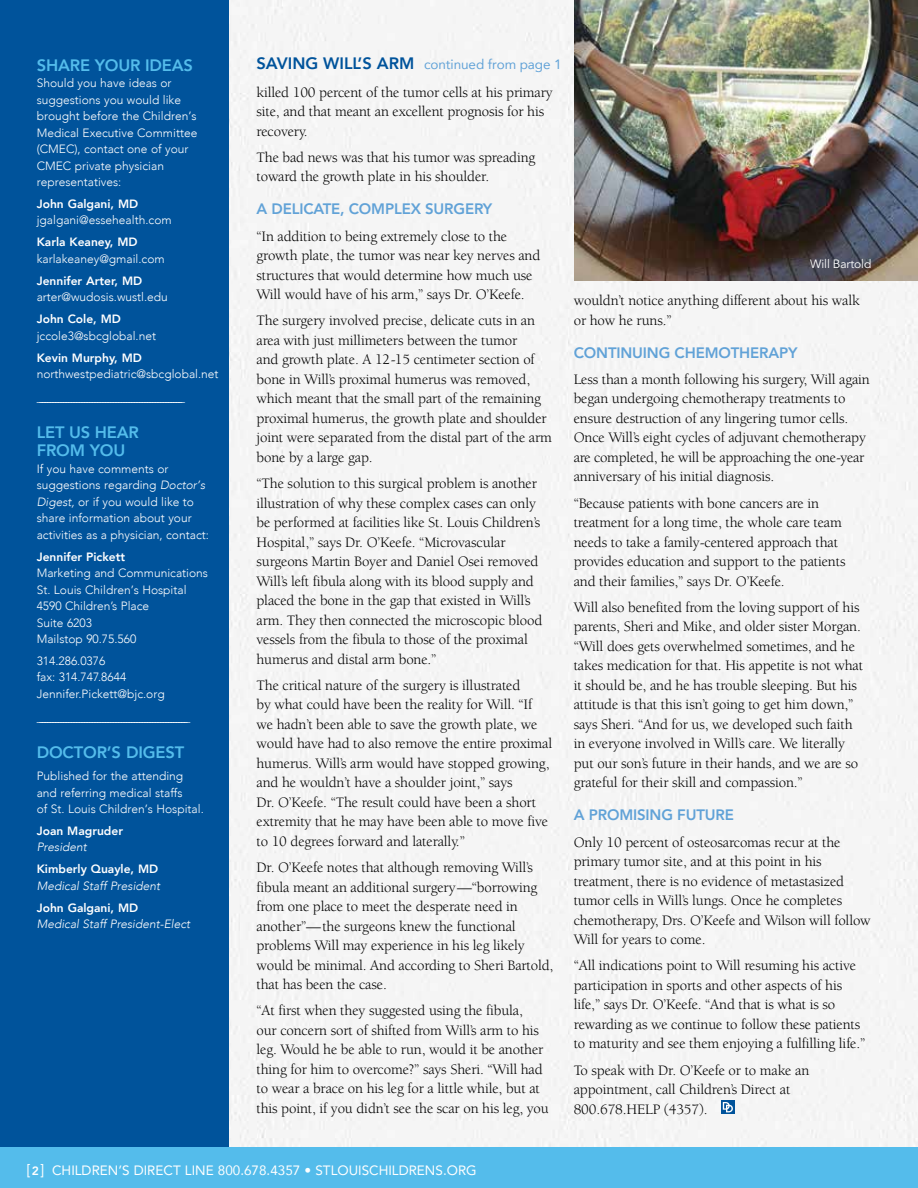
<style>
.page{position:relative;width:918px;height:1188px;background:#fff}
.page>*{position:absolute;margin:0;border:0;box-sizing:border-box;transform-origin:0 0}
.t1{font:800 16.5px/18px "Avenir";letter-spacing:-.01em;color:#54bceb}
.t2{font:800 15px "Avenir LT Std";letter-spacing:-.01em;color:#61a2d7}
.t3{font:14.85px/19.5px "Berkeley Std";letter-spacing:-.01em;color:#000}
.t4{font:13.5px "Avenir";color:#fff}
.t5{font:13.5px "Avenir";letter-spacing:-.005em;color:#61a2d7}
.t6{font:300 13.2px "Avenir";color:#fff}
.t7{font:300 12px/16.5px "Avenir";color:#fff}
.t8{font:800 12px "Avenir";color:#fff}
.t9{font:italic 300 12px "Avenir";color:#fff}
.t10{font:12px "Avenir LT Std";letter-spacing:-.01em;color:#fff}
.s1{font-style:italic}
.s2{font-weight:800;font-size:16.5px;color:#00539b}
.s3{font-size:15px}
.s4{font-weight:800;font-size:12px}
</style>
<div class="page">
<div style="left:229px;top:0;width:689px;height:1148px;background:#f5f5f5"></div>
<div style="left:0;top:0;width:229px;height:1188px;background:#00539b"></div>
<svg style="left:721px;top:1100px;width:13px;height:14px"></svg>
<svg style="left:723px;top:1102px;width:10px;height:10px"></svg>
<img style="left:575px;top:0;width:343px;height:281px">
<div style="left:0;top:1148px;width:918px;height:40px;background:#54bceb"></div>
<p class="t1" style="left:37px;top:56px;width:158px">SHARE YOUR IDEAS</p>
<p class="t7" style="left:37px;top:75px;width:162px">Should you have ideas or suggestions you would like brought before the Children’s<br>Medical Executive Committee (CMEC), contact one of your<br>CMEC private physician representatives:</p>
<p class="t8" style="left:37px;top:194px;width:103px">John Galgani, MD</p>
<p class="t7" style="left:37px;top:212px;width:136px">jgalgani@essehealth.com</p>
<p class="t8" style="left:37px;top:233px;width:102px">Karla Keaney, MD</p>
<p class="t7" style="left:37px;top:250px;width:130px">karlakeaney@gmail.com</p>
<p class="t8" style="left:37px;top:271px;width:107px">Jennifer Arter, MD</p>
<p class="t7" style="left:37px;top:289px;width:133px">arter@wudosis.wustl.edu</p>
<p class="t8" style="left:37px;top:310px;width:86px">John Cole, MD</p>
<p class="t7" style="left:37px;top:327px;width:121px">jccole3@sbcglobal.net</p>
<p class="t8" style="left:37px;top:348px;width:107px">Kevin Murphy, MD</p>
<p class="t7" style="left:37px;top:366px;width:183px">northwestpediatric@sbcglobal.net</p>
<p class="t6" style="left:37px;top:389px;width:150px">_______________________________________________________</p>
<p class="t1" style="left:37px;top:423px;width:104px">LET US HEAR<br>FROM YOU</p>
<p class="t7" style="left:37px;top:460px;width:174px">If you have comments or suggestions regarding <span class="s1">Doctor’s<br>Digest,</span> or if you would like to share information about your activities as a physician, contact:</p>
<p class="t8" style="left:37px;top:547px;width:90px">Jennifer Pickett</p>
<p class="t7" style="left:37px;top:565px;width:173px">Marketing and Communications<br>St. Louis Children’s Hospital<br>4590 Children’s Place<br>Suite 6203<br>Mailstop 90.75.560</p>
<p class="t7" style="left:37px;top:653px;width:130px">314.286.0376<br>fax: 314.747.8644<br>Jennifer.Pickett@bjc.org</p>
<p class="t6" style="left:37px;top:709px;width:155px">_________________________________________________________</p>
<p class="t1" style="left:37px;top:743px;width:149px">DOCTOR’S DIGEST</p>
<p class="t7" style="left:37px;top:768px;width:169px">Published for the attending and referring medical staffs<br>of St. Louis Children’s Hospital.</p>
<p class="t8" style="left:37px;top:821px;width:88px">Joan Magruder</p>
<p class="t9" style="left:37px;top:840px;width:52px">President</p>
<p class="t8" style="left:37px;top:860px;width:123px">Kimberly Quayle, MD</p>
<p class="t9" style="left:37px;top:879px;width:125px">Medical Staff President</p>
<p class="t8" style="left:37px;top:898px;width:103px">John Galgani, MD</p>
<p class="t9" style="left:37px;top:917px;width:155px">Medical Staff President-Elect</p>
<p class="t5" style="left:256px;top:54px;width:307px"><span class="s2">SAVING WILL’S ARM</span> continued from page 1</p>
<p class="t3" style="left:256px;top:82px;width:298px">killed 100 percent of the tumor cells at his primary site, and that meant an excellent prognosis for his recovery.</p>
<p class="t3" style="left:256px;top:148px;width:280px">The bad news was that his tumor was spreading toward the growth plate in his shoulder.</p>
<p class="t2" style="left:256px;top:200px;width:237px">A DELICATE, COMPLEX SURGERY</p>
<p class="t3" style="left:256px;top:226px;width:285px">“In addition to being extremely close to the growth plate, the tumor was near key nerves and structures that would determine how much use Will would have of his arm,” says Dr. O’Keefe.</p>
<p class="t3" style="left:256px;top:311px;width:297px">The surgery involved precise, delicate cuts in an area with just millimeters between the tumor<br>and growth plate. A 12-15 centimeter section of bone in Will’s proximal humerus was removed, which meant that the small part of the remaining proximal humerus, the growth plate and shoulder joint were separated from the distal part of the arm bone by a large gap.</p>
<p class="t3" style="left:256px;top:474px;width:287px">“The solution to this surgical problem is another illustration of why these complex cases can only be performed at facilities like St. Louis Children’s Hospital,” says Dr. O’Keefe. “Microvascular surgeons Martin Boyer and Daniel Osei removed Will’s left fibula along with its blood supply and placed the bone in the gap that existed in Will’s arm. They then connected the microscopic blood vessels from the fibula to those of the proximal humerus and distal arm bone.”</p>
<p class="t3" style="left:256px;top:676px;width:297px">The critical nature of the surgery is illustrated<br>by what could have been the reality for Will. “If we hadn’t been able to save the growth plate, we would have had to also remove the entire proximal humerus. Will’s arm would have stopped growing, and he wouldn’t have a shoulder joint,” says<br>Dr. O’Keefe. “The result could have been a short extremity that he may have been able to move five to 10 degrees forward and laterally.”</p>
<p class="t3" style="left:256px;top:858px;width:298px">Dr. O’Keefe notes that although removing Will’s fibula meant an additional surgery—“borrowing from one place to meet the desperate need in another”—the surgeons knew the functional problems Will may experience in his leg likely would be minimal. And according to Sheri Bartold, that has been the case.</p>
<p class="t3" style="left:256px;top:1001px;width:294px">“At first when they suggested using the fibula,<br>our concern sort of shifted from Will’s arm to his leg. Would he be able to run, would it be another thing for him to overcome?” says Sheri. “Will had to wear a brace on his leg for a little while, but at this point, if you didn’t see the scar on his leg, you</p>
<p class="t10" style="left:810px;top:257px;width:63px">Will Bartold</p>
<p class="t3" style="left:574px;top:291px;width:288px">wouldn’t notice anything different about his walk or how he runs.”</p>
<p class="t2" style="left:574px;top:344px;width:225px">CONTINUING CHEMOTHERAPY</p>
<p class="t3" style="left:574px;top:370px;width:298px">Less than a month following his surgery, Will again began undergoing chemotherapy treatments to ensure destruction of any lingering tumor cells.<br>Once Will’s eight cycles of adjuvant chemotherapy are completed, he will be approaching the one-year anniversary of his initial diagnosis.</p>
<p class="t3" style="left:574px;top:493px;width:273px">“Because patients with bone cancers are in treatment for a long time, the whole care team needs to take a family-centered approach that provides education and support to the patients and their families,” says Dr. O’Keefe.</p>
<p class="t3" style="left:574px;top:598px;width:291px">Will also benefited from the loving support of his parents, Sheri and Mike, and older sister Morgan. “Will does gets overwhelmed sometimes, and he takes medication for that. His appetite is not what it should be, and he has trouble sleeping. But his attitude is that this isn’t going to get him down,” says Sheri. “And for us, we developed such faith in everyone involved in Will’s care. We literally put our son’s future in their hands, and we are so grateful for their skill and compassion.”</p>
<p class="t2" style="left:574px;top:806px;width:162px">A PROMISING FUTURE</p>
<p class="t3" style="left:574px;top:832px;width:299px">Only 10 percent of osteosarcomas recur at the primary tumor site, and at this point in his treatment, there is no evidence of metastasized tumor cells in Will’s lungs. Once he completes chemotherapy, Drs. O’Keefe and Wilson will follow Will for years to come.</p>
<p class="t3" style="left:574px;top:956px;width:293px">“All indications point to Will resuming his active participation in sports and other aspects of his life,” says Dr. O’Keefe. “And that is what is so rewarding as we continue to follow these patients to maturity and see them enjoying a fulfilling life.”</p>
<p class="t3" style="left:574px;top:1060px;width:237px">To speak with Dr. O’Keefe or to make an appointment, call Children’s Direct at<br>800.678.HELP (4357).</p>
<p class="t4" style="left:27px;top:1160px;width:451px"><span class="s3">[</span><span class="s4">2</span><span class="s3">]</span> CHILDREN’S DIRECT LINE 800.678.4357 • STLOUISCHILDRENS.ORG</p>
</div>
